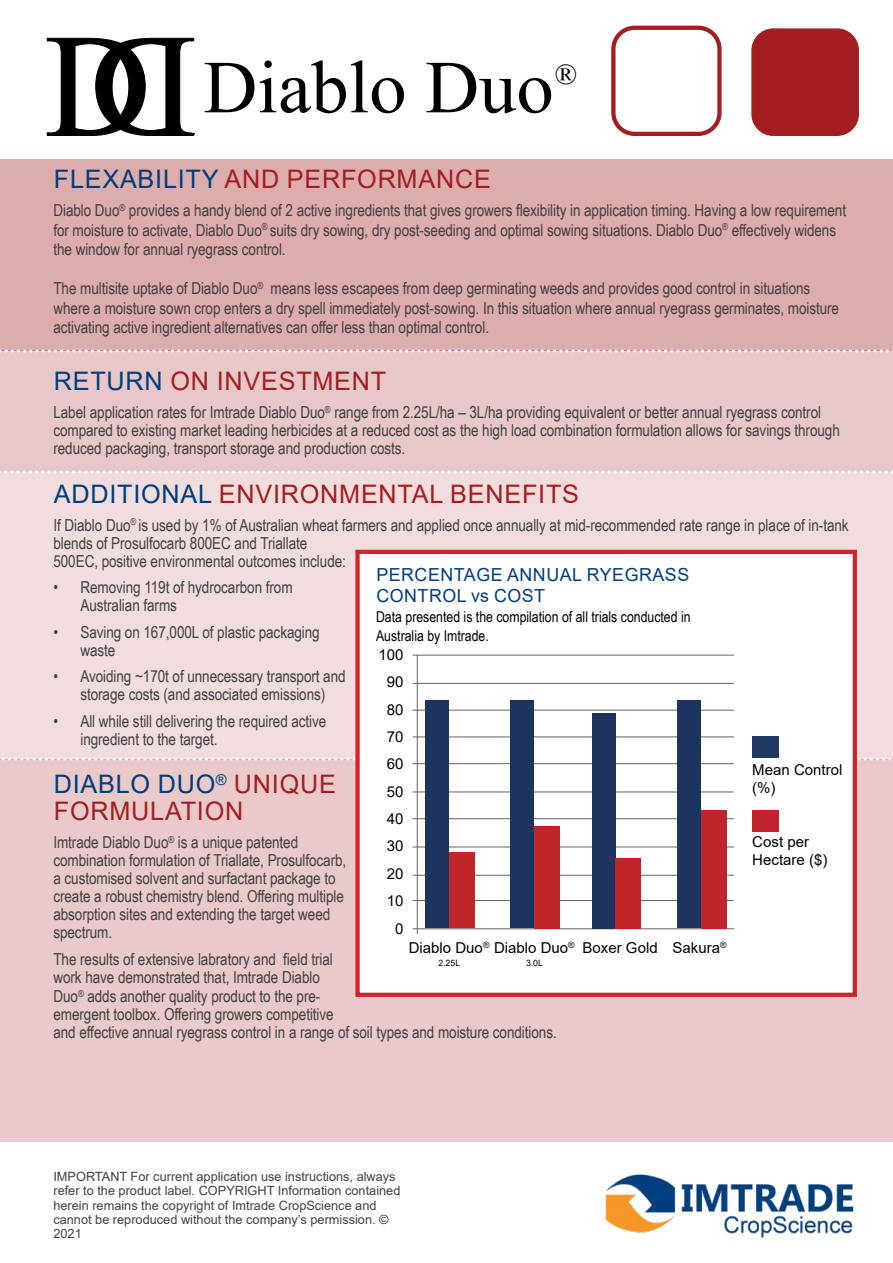
<style>
.page{position:relative;width:893px;height:1263px;background:#fff}
.page>*{position:absolute;margin:0;border:0;box-sizing:border-box;transform-origin:0 0}
.t1{font:29.4px "Mongolian Baiti";color:#000}
.t2{font:25.5px/27px "Arial";letter-spacing:.03em;color:#a41e21}
.t3{font:18px/21.6px "Arial";letter-spacing:.03em;color:#003d7d}
.t4{font:16.5px/18px "Arial Narrow";letter-spacing:-.005em;color:#414042}
.t5{font:15px/27.3px "Arial";color:#000}
.t6{font:15px/19.2px "Arial Narrow";color:#000}
.t7{font:12.75px/14.2px "Arial";color:#414042}
.t8{font:8.7px "Arial";color:#000}
.s1{color:#003d7d}
</style>
<div class="page">
<div style="left:0;top:759px;width:893px;height:383px;background:#e9c9c9"></div>
<div style="left:0;top:159px;width:893px;height:192px;background:#ddacad"></div>
<div style="left:0;top:351px;width:893px;height:121px;background:#e8c7c8"></div>
<div style="left:0;top:472px;width:893px;height:287px;background:#f1dddd"></div>
<svg style="left:0;top:349px;width:893px;height:3px"></svg>
<svg style="left:0;top:470px;width:893px;height:3px"></svg>
<div style="left:611px;top:26px;width:111px;height:110px;border:4px solid #a41e21;border-radius:21px"></div>
<div style="left:752px;top:29px;width:106px;height:106px;background:#a41e21;border-radius:21px"></div>
<div style="left:751px;top:28px;width:108px;height:108px;border:2px solid #a41e21;border-radius:21px"></div>
<svg style="left:0;top:757px;width:893px;height:3px"></svg>
<svg style="left:47px;top:38px;width:148px;height:98px"></svg>
<svg style="left:205px;top:60px;width:199px;height:53px"></svg>
<svg style="left:426px;top:63px;width:125px;height:50px"></svg>
<div style="left:355px;top:550px;width:502px;height:447px;background:#fff;border:4px solid #d2232a"></div>
<div style="left:752px;top:810px;width:26px;height:21px;background:#be232d"></div>
<div style="left:752px;top:737px;width:26px;height:21px;background:#1f3964"></div>
<hr style="left:417px;top:655px;width:1px;height:279px;background:#646464">
<hr style="left:413px;top:655px;width:321px;height:1px;background:#646464">
<hr style="left:413px;top:683px;width:321px;height:1px;background:#646464">
<hr style="left:413px;top:710px;width:321px;height:1px;background:#646464">
<hr style="left:413px;top:737px;width:321px;height:1px;background:#646464">
<hr style="left:413px;top:763px;width:321px;height:1px;background:#646464">
<hr style="left:413px;top:792px;width:321px;height:1px;background:#646464">
<hr style="left:413px;top:818px;width:321px;height:1px;background:#646464">
<hr style="left:413px;top:847px;width:321px;height:1px;background:#646464">
<hr style="left:413px;top:875px;width:321px;height:1px;background:#646464">
<hr style="left:413px;top:900px;width:321px;height:1px;background:#646464">
<hr style="left:413px;top:928px;width:321px;height:1px;background:#646464">
<div style="left:592px;top:713px;width:23px;height:215px;background:#1d345f"></div>
<div style="left:615px;top:858px;width:26px;height:70px;background:#bf2529"></div>
<div style="left:677px;top:700px;width:24px;height:228px;background:#1d345f"></div>
<div style="left:701px;top:810px;width:25px;height:118px;background:#bf2529"></div>
<div style="left:425px;top:700px;width:24px;height:228px;background:#1d345f"></div>
<div style="left:449px;top:852px;width:25px;height:76px;background:#bf2529"></div>
<div style="left:510px;top:700px;width:24px;height:228px;background:#1d345f"></div>
<div style="left:534px;top:826px;width:25px;height:102px;background:#bf2529"></div>
<img style="left:605px;top:1174px;width:249px;height:64px">
<h1 class="t1" style="left:555px;top:58px;width:24px">®</h1>
<h2 class="t2" style="left:54px;top:166px;width:438px"><span class="s1">FLEXABILITY</span> AND PERFORMANCE</h2>
<p class="t4" style="left:53px;top:200px;width:794px;line-height:19.5px">Diablo Duo<sup>®</sup> provides a handy blend of 2 active ingredients that gives growers flexibility in application timing. Having a low requirement for moisture to activate, Diablo Duo<sup>®</sup> suits dry sowing, dry post-seeding and optimal sowing situations. Diablo Duo<sup>®</sup> effectively widens the window for annual ryegrass control.</p>
<p class="t4" style="left:53px;top:278px;width:787px;line-height:19.5px">The multisite uptake of Diablo Duo<sup>®</sup> means less escapees from deep germinating weeds and provides good control in situations where a moisture sown crop enters a dry spell immediately post-sowing. In this situation where annual ryegrass germinates, moisture activating active ingredient alternatives can offer less than optimal control.</p>
<h2 class="t2" style="left:54px;top:368px;width:334px"><span class="s1">RETURN</span> ON INVESTMENT</h2>
<p class="t4" style="left:53px;top:403px;width:788px">Label application rates for Imtrade Diablo Duo<sup>®</sup> range from 2.25L/ha – 3L/ha providing equivalent or better annual ryegrass control compared to existing market leading herbicides at a reduced cost as the high load combination formulation allows for savings through reduced packaging, transport storage and production costs.</p>
<h2 class="t2" style="left:54px;top:480px;width:527px"><span class="s1">ADDITIONAL</span> ENVIRONMENTAL BENEFITS</h2>
<p class="t4" style="left:53px;top:515px;width:797px">If Diablo Duo<sup>®</sup> is used by 1% of Australian wheat farmers and applied once annually at mid-recommended rate range in place of in-tank blends of Prosulfocarb 800EC and Triallate<br>500EC, positive environmental outcomes include:</p>
<p class="t4" style="left:80px;top:578px;width:214px;text-indent:-27px">• Removing 119t of hydrocarbon from<br>Australian farms</p>
<p class="t4" style="left:80px;top:622px;width:241px;text-indent:-27px">• Saving on 167,000L of plastic packaging waste</p>
<p class="t4" style="left:53px;top:667px;width:294px;text-align:center">• Avoiding ~170t of unnecessary transport and storage costs (and associated emissions)</p>
<p class="t4" style="left:80px;top:711px;width:247px;text-indent:-27px">• All while still delivering the required active ingredient to the target.</p>
<h2 class="t2" style="left:54px;top:770px;width:284px"><span class="s1">DIABLO DUO</span><sup>®</sup> UNIQUE<br>FORMULATION</h2>
<p class="t4" style="left:53px;top:833px;width:294px">Imtrade Diablo Duo<sup>®</sup> is a unique patented combination formulation of Triallate, Prosulfocarb, a customised solvent and surfactant package to create a robust chemistry blend. Offering multiple absorption sites and extending the target weed spectrum.</p>
<p class="t4" style="left:53px;top:949px;width:281px">The results of extensive labratory and field trial work have demonstrated that, Imtrade Diablo</p>
<p class="t4" style="left:53px;top:987px;width:505px">Duo<sup>®</sup> adds another quality product to the pre-<br>emergent toolbox. Offering growers competitive<br>and effective annual ryegrass control in a range of soil types and moisture conditions.</p>
<p class="t3" style="left:376px;top:563px;width:314px">PERCENTAGE ANNUAL RYEGRASS<br>CONTROL vs COST</p>
<p class="t6" style="left:376px;top:606px;width:316px">Data presented is the compilation of all trials conducted in<br>Australia by Imtrade.</p>
<p class="t5" style="left:379px;top:641px;width:27px;text-align:right">100<br>90<br>80<br>70<br>60<br>50<br>40<br>30<br>20<br>10<br>0</p>
<p class="t5" style="left:752px;top:761px;width:92px;line-height:18px">Mean Control (%)</p>
<p class="t5" style="left:752px;top:833px;width:77px;line-height:18px">Cost per<br>Hectare ($)</p>
<p class="t5" style="left:409px;top:934px;width:167px">Diablo Duo<sup>®</sup> Diablo Duo<sup>®</sup></p>
<p class="t8" style="left:720px;top:939px;width:8px">®</p>
<p class="t8" style="left:438px;top:957px;width:23px">2.25L</p>
<p class="t8" style="left:526px;top:957px;width:19px">3.0L</p>
<p class="t5" style="left:583px;top:934px;width:139px">Boxer Gold Sakura</p>
<p class="t7" style="left:53px;top:1169px;width:349px">IMPORTANT For current application use instructions, always refer to the product label. COPYRIGHT Information contained herein remains the copyright of Imtrade CropScience and cannot be reproduced without the company’s permission. © 2021</p>
</div>
